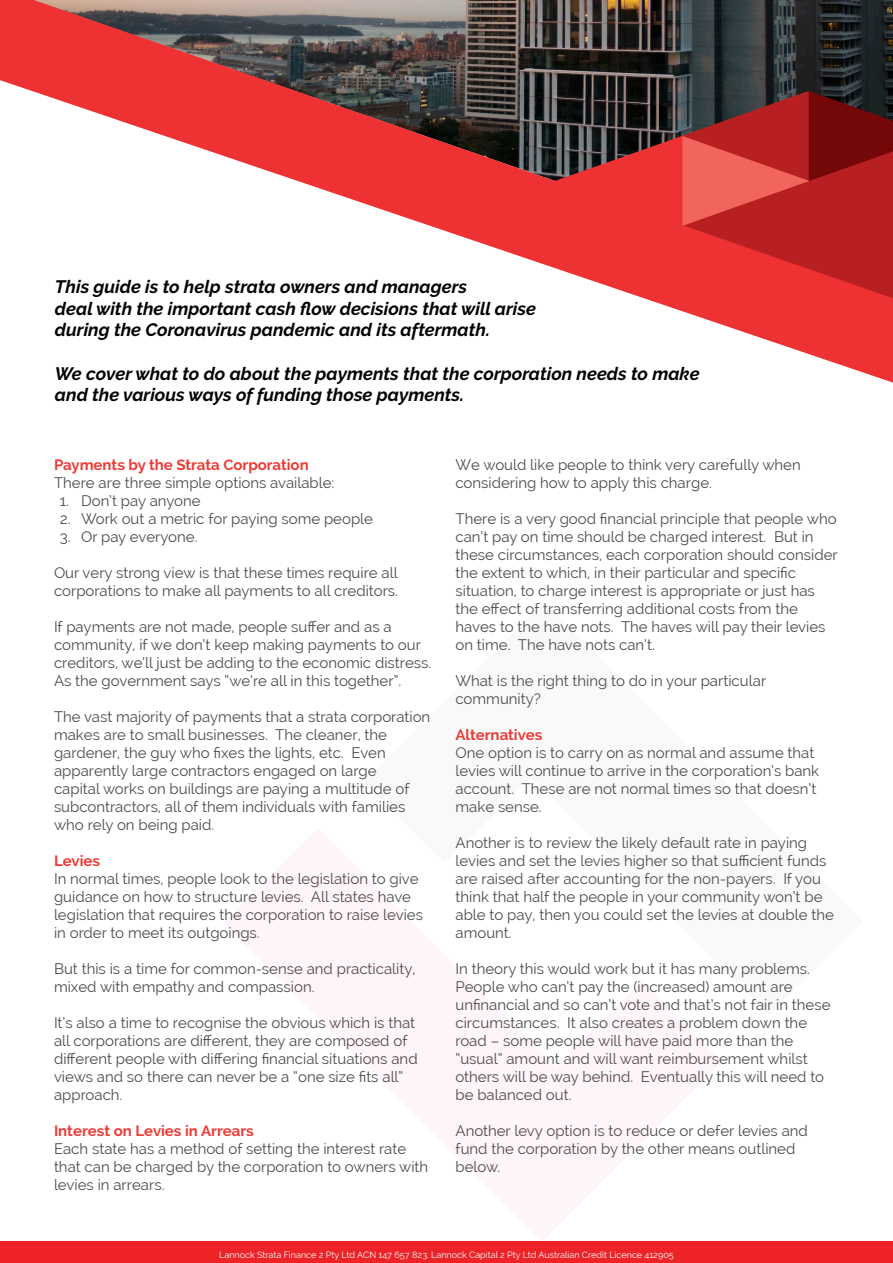
<style>
.page{position:relative;width:893px;height:1263px;background:#fff}
.page>*{position:absolute;margin:0;border:0;box-sizing:border-box;transform-origin:0 0}
.t1{font:italic 700 18px "Raleway";color:#040503}
.t2{font:15px/18px "Raleway";color:#4b4d4e}
.t3{font:700 15px "Raleway";color:#ee3b36}
.t4{font:9px "Raleway";color:#fff}
</style>
<div class="page">
<svg style="left:0;top:0;width:893px;height:383px"></svg>
<div style="left:0;top:1242px;width:893px;height:21px;background:#ed2328"></div>
<p class="t1" style="left:55px;top:276px;width:414px">This guide is to help strata owners and managers</p>
<p class="t1" style="left:55px;top:298px;width:483px">deal with the important cash flow decisions that will arise</p>
<p class="t1" style="left:55px;top:320px;width:437px">during the Coronavirus pandemic and its aftermath.</p>
<p class="t1" style="left:55px;top:363px;width:646px">We cover what to do about the payments that the corporation needs to make</p>
<p class="t1" style="left:55px;top:384px;width:411px">and the various ways of funding those payments.</p>
<p class="t3" style="left:54px;top:456px;width:256px">Payments by the Strata Corporation</p>
<p class="t2" style="left:54px;top:474px;width:282px">There are three simple options available:</p>
<p class="t2" style="left:60px;top:492px;width:142px">1. Don’t pay anyone</p>
<p class="t2" style="left:60px;top:510px;width:315px">2. Work out a metric for paying some people</p>
<p class="t2" style="left:60px;top:528px;width:139px">3. Or pay everyone.</p>
<p class="t2" style="left:54px;top:564px;width:346px">Our very strong view is that these times require all corporations to make all payments to all creditors.</p>
<p class="t2" style="left:54px;top:618px;width:379px">If payments are not made, people suffer and as a community, if we don’t keep making payments to our creditors, we’ll just be adding to the economic distress.<br>As the government says “we’re all in this together”.</p>
<p class="t2" style="left:54px;top:708px;width:378px">The vast majority of payments that a strata corporation makes are to small businesses. The cleaner, the gardener, the guy who fixes the lights, etc. Even apparently large contractors engaged on large<br>capital works on buildings are paying a multitude of subcontractors, all of them individuals with families who rely on being paid.</p>
<p class="t3" style="left:54px;top:852px;width:48px">Levies</p>
<p class="t2" style="left:54px;top:870px;width:371px">In normal times, people look to the legislation to give guidance on how to structure levies. All states have legislation that requires the corporation to raise levies in order to meet its outgoings.</p>
<p class="t2" style="left:54px;top:960px;width:363px">But this is a time for common-sense and practicality, mixed with empathy and compassion.</p>
<p class="t2" style="left:54px;top:1014px;width:365px">It’s also a time to recognise the obvious which is that all corporations are different, they are composed of different people with differing financial situations and views and so there can never be a “one size fits all” approach.</p>
<p class="t3" style="left:54px;top:1122px;width:201px">Interest on Levies in Arrears</p>
<p class="t2" style="left:54px;top:1140px;width:376px">Each state has a method of setting the interest rate that can be charged by the corporation to owners with levies in arrears.</p>
<p class="t2" style="left:455px;top:456px;width:347px">We would like people to think very carefully when considering how to apply this charge.</p>
<p class="t2" style="left:455px;top:510px;width:384px">There is a very good financial principle that people who can’t pay on time should be charged interest. But in these circumstances, each corporation should consider the extent to which, in their particular and specific situation, to charge interest is appropriate or just has the effect of transferring additional costs from the haves to the have nots. The haves will pay their levies on time. The have nots can’t.</p>
<p class="t2" style="left:455px;top:672px;width:312px">What is the right thing to do in your particular community?</p>
<p class="t3" style="left:455px;top:726px;width:88px">Alternatives</p>
<p class="t2" style="left:455px;top:744px;width:365px">One option is to carry on as normal and assume that levies will continue to arrive in the corporation’s bank account. These are not normal times so that doesn’t make sense.</p>
<p class="t2" style="left:455px;top:834px;width:380px">Another is to review the likely default rate in paying levies and set the levies higher so that sufficient funds are raised after accounting for the non-payers. If you think that half the people in your community won’t be able to pay, then you could set the levies at double the amount.</p>
<p class="t2" style="left:455px;top:960px;width:377px">In theory this would work but it has many problems.<br>People who can’t pay the (increased) amount are unfinancial and so can’t vote and that’s not fair in these circumstances. It also creates a problem down the road – some people will have paid more than the “usual” amount and will want reimbursement whilst others will be way behind. Eventually this will need to be balanced out.</p>
<p class="t2" style="left:455px;top:1122px;width:354px">Another levy option is to reduce or defer levies and fund the corporation by the other means outlined below.</p>
<p class="t4" style="left:219px;top:1249px;width:456px">Lannock Strata Finance 2 Pty Ltd ACN 147 657 823. Lannock Capital 2 Pty Ltd Australian Credit Licence 412905</p>
</div>
